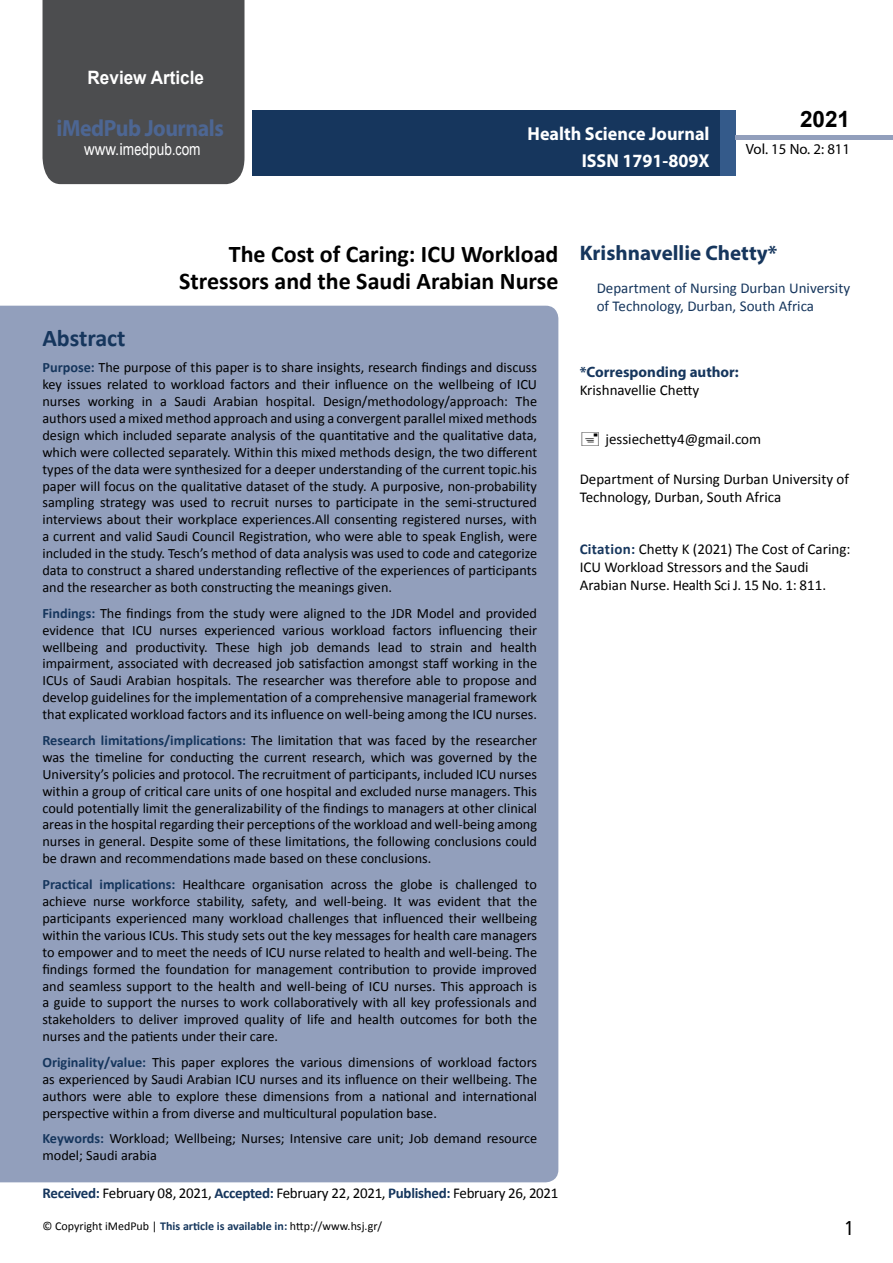
<style>
.page{position:relative;width:893px;height:1263px;background:#fff}
.page>*{position:absolute;margin:0;border:0;box-sizing:border-box;transform-origin:0 0}
.t1{font:25.5px "Tunga";color:#000}
.t2{font:700 24px/26.4px "Calibri";color:#000;text-align:right}
.t3{font:700 24px "Calibri";color:#16365d}
.t4{font:700 23.4px "Myriad Pro";letter-spacing:-.02em;color:#4d6693;scale:.93 1}
.t5{font:700 22.5px "Arial";color:#000}
.t6{font:700 21px "Myriad Pro";color:#16365d}
.t7{font:700 18.75px/27.2px "Myriad Pro";color:#fff;text-align:right;scale:.96 1}
.t8{font:700 18.45px "Arial";color:#fff;scale:.93 1}
.t9{font:16.5px "Arial";letter-spacing:.005em;color:#fff;scale:.89 1}
.t10{font:15px/18px "Calibri";color:#000}
.t11{font:15px "Calibri";letter-spacing:-.02em;color:#000}
.t12{font:15px/18px "Calibri";color:#16365d}
.t13{font:700 15px "Myriad Pro";color:#16365d}
.t14{font:14.85px "Myriad Pro";color:#000}
.t15{font:14.25px/17px "Calibri";color:#000;text-align:justify}
.t16{font:12px "Calibri";color:#000}
.s1{font-family:"Calibri"}
.s2{font-weight:700;color:#16365d}
.s3{font-weight:700;color:#16375d}
</style>
<div class="page">
<div style="left:252px;top:110px;width:469px;height:66px;background:#16365d"></div>
<div style="left:720px;top:110px;width:16px;height:66px;background:#345a8a"></div>
<div style="left:736px;top:135px;width:157px;height:5px;background:#929fbc"></div>
<div style="left:43px;top:0;width:201px;height:184px;background:#4c4d4f"></div>
<div style="left:0;top:306px;width:558px;height:876px;background:#929fbc"></div>
<p class="t8" style="left:88px;top:65px;width:127px">Review Article</p>
<h3 class="t4" style="left:57px;top:113px;width:181px">iMedPub Journals</h3>
<p class="t9" style="left:84px;top:139px;width:132px">www.imedpub<span class="s1">.</span>com</p>
<h3 class="t7" style="left:528px;top:119px;width:191px">Health Science Journal<br>ISSN 1791-809X</h3>
<h3 class="t5" style="left:800px;top:104px;width:52px">2021</h3>
<p class="t14" style="left:746px;top:140px;width:106px">Vol. 15 No. 2: 811</p>
<h2 class="t2" style="left:179px;top:241px;width:381px">The Cost of Caring: ICU Workload<br>Stressors and the Saudi Arabian Nurse</h2>
<h2 class="t3" style="left:42px;top:323px;width:85px">Abstract</h2>
<p class="t15" style="left:42px;top:359px;width:496px"><span class="s2">Purpose:</span> The purpose of this paper is to share insights, research findings and discuss key issues related to workload factors and their influence on the wellbeing of ICU nurses working in a Saudi Arabian hospital. Design/methodology/approach: The authors used a mixed method approach and using a convergent parallel mixed methods design which included separate analysis of the quantitative and the qualitative data, which were collected separately. Within this mixed methods design, the two different types of the data were synthesized for a deeper understanding of the current topic.his paper will focus on the qualitative dataset of the study. A purposive, non-probability sampling strategy was used to recruit nurses to participate in the semi-structured interviews about their workplace experiences.All consenting registered nurses, with a current and valid Saudi Council Registration, who were able to speak English, were included in the study. Tesch’s method of data analysis was used to code and categorize data to construct a shared understanding reflective of the experiences of participants and the researcher as both constructing the meanings given.</p>
<p class="t15" style="left:42px;top:604px;width:496px"><span class="s2">Findings:</span> The findings from the study were aligned to the JDR Model and provided evidence that ICU nurses experienced various workload factors influencing their wellbeing and productivity. These high job demands lead to strain and health impairment, associated with decreased job satisfaction amongst staff working in the ICUs of Saudi Arabian hospitals. The researcher was therefore able to propose and develop guidelines for the implementation of a comprehensive managerial framework that explicated workload factors and its influence on well-being among the ICU nurses.</p>
<p class="t15" style="left:42px;top:732px;width:496px"><span class="s2">Research limitations/implications:</span> The limitation that was faced by the researcher was the timeline for conducting the current research, which was governed by the University’s policies and protocol. The recruitment of participants, included ICU nurses within a group of critical care units of one hospital and excluded nurse managers. This could potentially limit the generalizability of the findings to managers at other clinical areas in the hospital regarding their perceptions of the workload and well-being among nurses in general. Despite some of these limitations, the following conclusions could be drawn and recommendations made based on these conclusions.</p>
<p class="t15" style="left:42px;top:876px;width:496px"><span class="s2">Practical implications:</span> Healthcare organisation across the globe is challenged to achieve nurse workforce stability, safety, and well-being. It was evident that the participants experienced many workload challenges that influenced their wellbeing within the various ICUs. This study sets out the key messages for health care managers to empower and to meet the needs of ICU nurse related to health and well-being. The findings formed the foundation for management contribution to provide improved and seamless support to the health and well-being of ICU nurses. This approach is a guide to support the nurses to work collaboratively with all key professionals and stakeholders to deliver improved quality of life and health outcomes for both the nurses and the patients under their care.</p>
<p class="t15" style="left:42px;top:1054px;width:496px"><span class="s2">Originality/value:</span> This paper explores the various dimensions of workload factors as experienced by Saudi Arabian ICU nurses and its influence on their wellbeing. The authors were able to explore these dimensions from a national and international perspective within a from diverse and multicultural population base.</p>
<p class="t15" style="left:42px;top:1130px;width:496px"><span class="s2">Keywords:</span> Workload; Wellbeing; Nurses; Intensive care unit; Job demand resource model; Saudi arabia</p>
<p class="t11" style="left:43px;top:1183px;width:517px"><span class="s2">Received:</span> February 08, 2021, <span class="s2">Accepted:</span> February 22, 2021, <span class="s2">Published:</span> February 26, 2021</p>
<p class="t16" style="left:43px;top:1218px;width:341px">© Copyright iMedPub | <span class="s3">This article is available in:</span> http://www.hsj.gr/</p>
<h3 class="t6" style="left:580px;top:239px;width:199px">Krishnavellie Chetty*</h3>
<p class="t12" style="left:597px;top:279px;width:255px">Department of Nursing Durban University of Technology, Durban, South Africa</p>
<p class="t13" style="left:580px;top:362px;width:161px">*Corresponding author:</p>
<p class="t10" style="left:580px;top:381px;width:121px">Krishnavellie Chetty</p>
<p class="t10" style="left:605px;top:430px;width:157px">jessiechetty4@gmail.com</p>
<p class="t10" style="left:580px;top:470px;width:271px">Department of Nursing Durban University of<br>Technology, Durban, South Africa</p>
<p class="t10" style="left:580px;top:540px;width:272px"><span class="s2">Citation:</span> Chetty K (2021) The Cost of Caring:<br>ICU Workload Stressors and the Saudi<br>Arabian Nurse. Health Sci J. 15 No. 1: 811.</p>
<h1 class="t1" style="left:845px;top:1211px;width:9px">1</h1>
</div>
